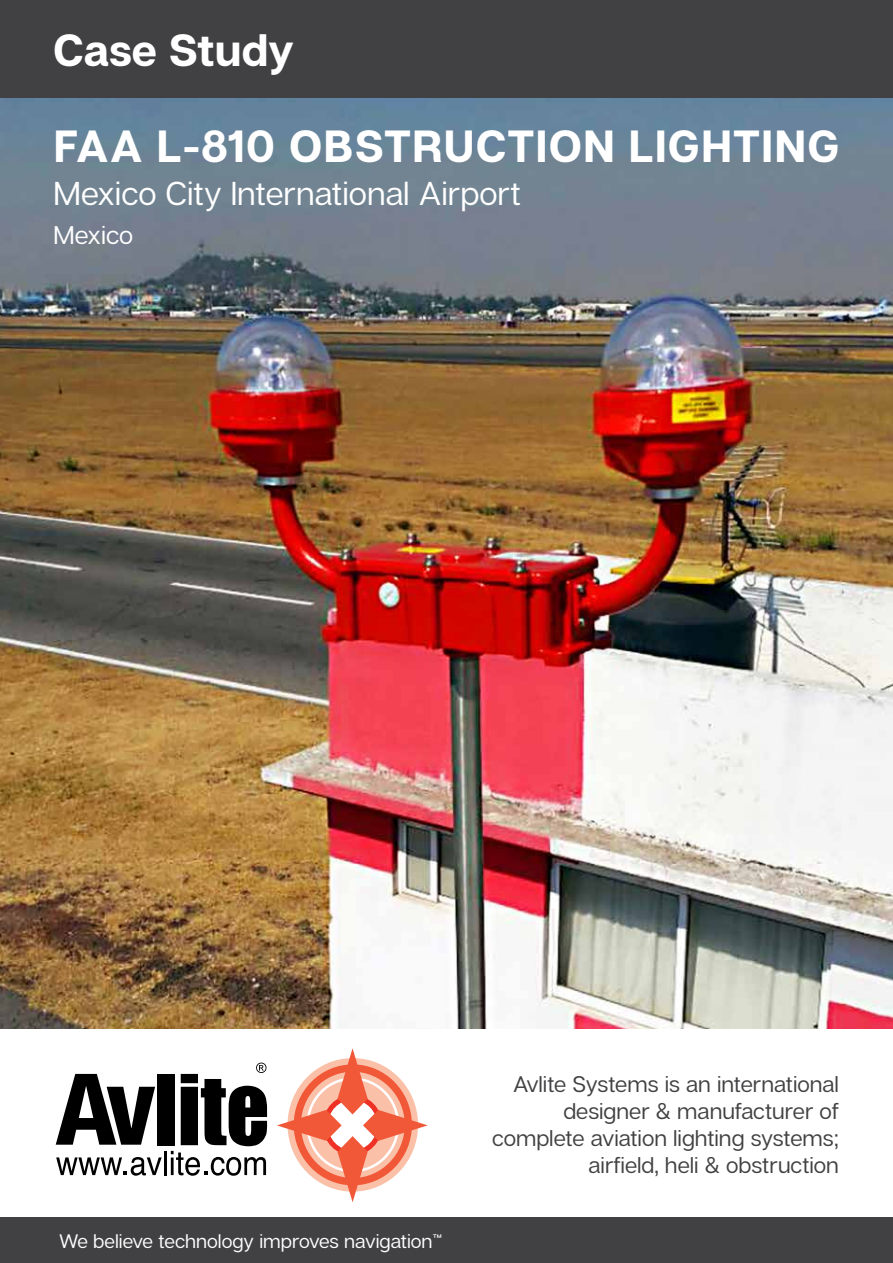
<style>
.page{position:relative;width:893px;height:1263px;background:#fff}
.page>*{position:absolute;margin:0;border:0;box-sizing:border-box;transform-origin:0 0}
.t1{font:700 45px "Articulat C Fv 2";letter-spacing:.03em;color:#fff}
.t2{font:700 45px "Articulat C Fv 2";color:#fff}
.t3{font:33px "Articulat C Fv 2 Text";color:#fff}
.t4{font:25.5px "Articulat C Fv 2 Text";color:#fff}
.t5{font:22.5px/27px "Articulat C Fv 2 Text";color:#414042;text-align:right}
.t6{font:19.5px "Articulat C Fv 2 Text";color:#fff}
</style>
<div class="page">
<img style="left:0;top:98px;width:893px;height:931px">
<div style="left:0;top:1218px;width:893px;height:45px;background:#414042"></div>
<div style="left:0;top:0;width:893px;height:98px;background:#414042"></div>
<svg style="left:277px;top:1048px;width:151px;height:154px"></svg>
<svg style="left:56px;top:1157px;width:106px;height:19px"></svg>
<hr style="left:164px;top:1151px;width:3px;height:24px;background:#000">
<svg style="left:56px;top:1074px;width:99px;height:71px"></svg>
<div style="left:158px;top:1074px;width:17px;height:71px;background:#000"></div>
<svg style="left:171px;top:1062px;width:96px;height:114px"></svg>
<h1 class="t2" style="left:53px;top:23px;width:243px">Case Study</h1>
<h1 class="t1" style="left:54px;top:119px;width:787px">FAA L-810 OBSTRUCTION LIGHTING</h1>
<h2 class="t3" style="left:54px;top:174px;width:469px">Mexico City International Airport</h2>
<p class="t4" style="left:54px;top:221px;width:81px">Mexico</p>
<p class="t6" style="left:59px;top:1229px;width:385px">We believe technology improves navigation™</p>
<p class="t5" style="left:492px;top:1071px;width:348px">Avlite Systems is an international designer &amp; manufacturer of complete aviation lighting systems; airfield, heli &amp; obstruction</p>
</div>
